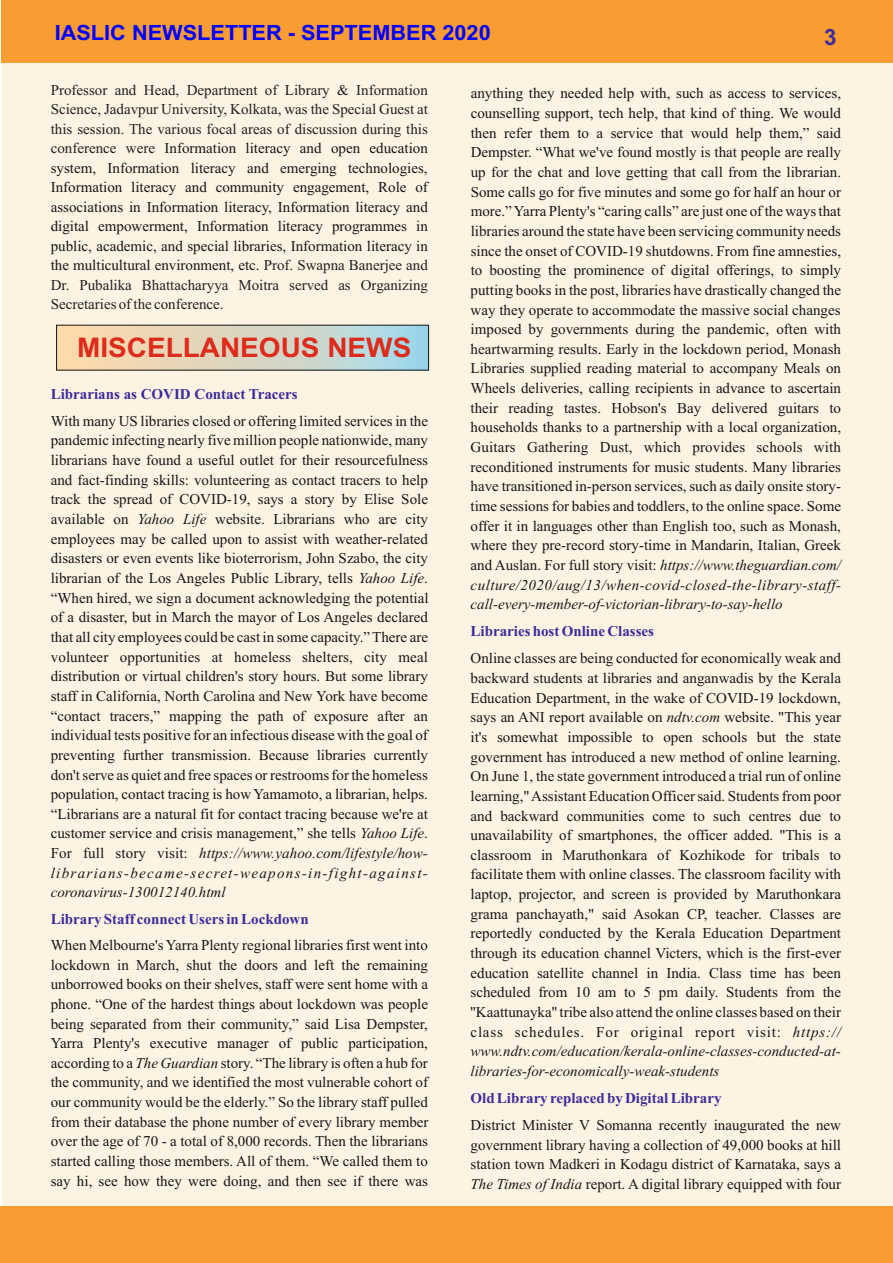
<style>
.page{position:relative;width:893px;height:1263px;background:#fff}
.page>*{position:absolute;margin:0;border:0;box-sizing:border-box;transform-origin:0 0}
.t1{font:700 27px "Arial";color:#dd2b1c;scale:1.04 1}
.t2{font:700 22.5px "Arial";color:#3c2b99}
.t3{font:700 21px "Arial";color:#00f;scale:1.04 1}
.t4{font:15px/19.6px "Times New Roman";color:#151616;text-align:justify}
.t5{font:15px/19.5px "Times New Roman";color:#212121;text-align:justify}
.t6{font:700 15px "Times New Roman";color:#3c2b99}
.s1{color:#151616}
.s2{font-style:italic}
</style>
<div class="page">
<div style="left:2px;top:60px;width:891px;height:1148px;background:#fdf3e3"></div>
<div style="left:1px;top:1px;width:892px;height:62px;background:#f99c32"></div>
<div style="left:1px;top:1206px;width:892px;height:57px;background:#f99c32"></div>
<svg style="left:58px;top:327px;width:369px;height:41px;background:#d7d7c5"></svg>
<h3 class="t3" style="left:55px;top:24px;width:421px">IASLIC NEWSLETTER - SEPTEMBER 2020</h3>
<h2 class="t2" style="left:824px;top:28px;width:14px">3</h2>
<p class="t5" style="left:51px;top:81px;width:379px">Professor and Head, Department of Library &amp; Information Science, Jadavpur University, Kolkata, was the Special Guest at this session. The various focal areas of discussion during this conference were</p>
<p class="t4" style="left:51px;top:140px;width:379px;text-indent:114px">Information literacy and open education system, Information literacy and emerging technologies, Information literacy and community engagement, Role of associations in Information literacy, Information literacy and digital empowerment, Information literacy programmes in public, academic, and special libraries, Information literacy in</p>
<p class="t5" style="left:51px;top:257px;width:379px"><span class="s1">the multicultural environment, etc.</span> Prof. Swapna Banerjee and Dr. Pubalika Bhattacharyya Moitra served as Organizing Secretaries of the conference.</p>
<h1 class="t1" style="left:77px;top:338px;width:323px">MISCELLANEOUS NEWS</h1>
<p class="t6" style="left:51px;top:389px;width:248px">Librarians as COVID Contact Tracers</p>
<p class="t4" style="left:51px;top:412px;width:379px">With many US libraries closed or offering limited services in the pandemic infecting nearly five million people nationwide, many librarians have found a useful outlet for their resourcefulness and fact-finding skills: volunteering as contact tracers to help</p>
<p class="t4" style="left:51px;top:491px;width:379px">track the spread of COVID-19, says a story by Elise Sole available on <span class="s2">Yahoo Life</span> website. Librarians who are city employees may be called upon to assist with weather-related disasters or even events like bioterrorism, John Szabo, the city librarian of the Los Angeles Public Library, tells <span class="s2">Yahoo Life</span>. “When hired, we sign a document acknowledging the potential of a disaster, but in March the mayor of Los Angeles declared that all city employees could be cast in some capacity.” There are volunteer opportunities at homeless shelters, city meal distribution or virtual children's story hours. But some library staff in California, North Carolina and New York have become “contact tracers,” mapping the path of exposure after an individual tests positive for an infectious disease with the goal of preventing further transmission. Because libraries currently don't serve as quiet and free spaces or restrooms for the homeless population, contact tracing is how Yamamoto, a librarian, helps. “Librarians are a natural fit for contact tracing because we're at customer service and crisis management,” she tells <span class="s2">Yahoo Life</span>.<br>For full story visit: <span class="s2">https://www.yahoo.com/lifestyle/how&shy;librarians-became-secret-weapons-in-fight-against&shy;coronavirus-130012140.html</span></p>
<p class="t6" style="left:51px;top:914px;width:259px">Library Staff connect Users in Lockdown</p>
<p class="t4" style="left:51px;top:936px;width:379px">When Melbourne's Yarra Plenty regional libraries first went into lockdown in March, shut the doors and left the remaining unborrowed books on their shelves, staff were sent home with a phone. “One of the hardest things about lockdown was people being separated from their community,” said Lisa Dempster, Yarra Plenty's executive manager of public participation, according to a <span class="s2">The Guardian</span> story. “The library is often a hub for the community, and we identified the most vulnerable cohort of our community would be the elderly.” So the library staff pulled from their database the phone number of every library member over the age of 70 - a total of 8,000 records. Then the librarians started calling those members. All of them. “We called them to say hi, see how they were doing, and then see if there was</p>
<p class="t4" style="left:471px;top:85px;width:372px">anything they needed help with, such as access to services, counselling support, tech help, that kind of thing. We would then refer them to a service that would help them,” said Dempster. “What we've found mostly is that people are really up for the chat and love getting that call from the librarian.<br>Some calls go for five minutes and some go for half an hour or more.” Yarra Plenty's “caring calls” are just one of the ways that libraries around the state have been servicing community needs since the onset of COVID-19 shutdowns. From fine amnesties, to boosting the prominence of digital offerings, to simply putting books in the post, libraries have drastically changed the way they operate to accommodate the massive social changes imposed by governments during the pandemic, often with heartwarming results. Early in the lockdown period, Monash Libraries supplied reading material to accompany Meals on Wheels deliveries, calling recipients in advance to ascertain their reading tastes. Hobson's Bay delivered guitars to households thanks to a partnership with a local organization, Guitars Gathering Dust, which provides schools with reconditioned instruments for music students. Many libraries have transitioned in-person services, such as daily onsite story&shy;time sessions for babies and toddlers, to the online space. Some offer it in languages other than English too, such as Monash, where they pre-record story-time in Mandarin, Italian, Greek and Auslan. For full story visit: <span class="s2">https://www.theguardian.com/ culture/2020/aug/13/when-covid-closed-the-library-staff&shy;call-every-member-of-victorian-library-to-say-hello</span></p>
<p class="t6" style="left:471px;top:626px;width:185px">Libraries host Online Classes</p>
<p class="t4" style="left:471px;top:650px;width:372px">Online classes are being conducted for economically weak and backward students at libraries and anganwadis by the Kerala Education Department, in the wake of COVID-19 lockdown, says an ANI report available on <span class="s2">ndtv.com</span> website. "This year it's somewhat impossible to open schools but the state government has introduced a new method of online learning.<br>On June 1, the state government introduced a trial run of online learning," Assistant Education Officer said. Students from poor and backward communities come to such centres due to unavailability of smartphones, the officer added. "This is a classroom in Maruthonkara of Kozhikode for tribals to facilitate them with online classes. The classroom facility with laptop, projector, and screen is provided by Maruthonkara grama panchayath," said Asokan CP, teacher. Classes are reportedly conducted by the Kerala Education Department through its education channel Victers, which is the first-ever education satellite channel in India. Class time has been scheduled from 10 am to 5 pm daily. Students from the ''Kaattunayka'' tribe also attend the online classes based on their class schedules. For original report visit: <span class="s2">https:// www.ndtv.com/education/kerala-online-classes-conducted-at&shy;libraries-for-economically-weak-students</span></p>
<p class="t6" style="left:471px;top:1093px;width:252px">Old Library replaced by Digital Library</p>
<p class="t4" style="left:471px;top:1117px;width:372px">District Minister V Somanna recently inaugurated the new government library having a collection of 49,000 books at hill station town Madkeri in Kodagu district of Karnataka, says a <span class="s2">The Times of India</span> report. A digital library equipped with four</p>
</div>
